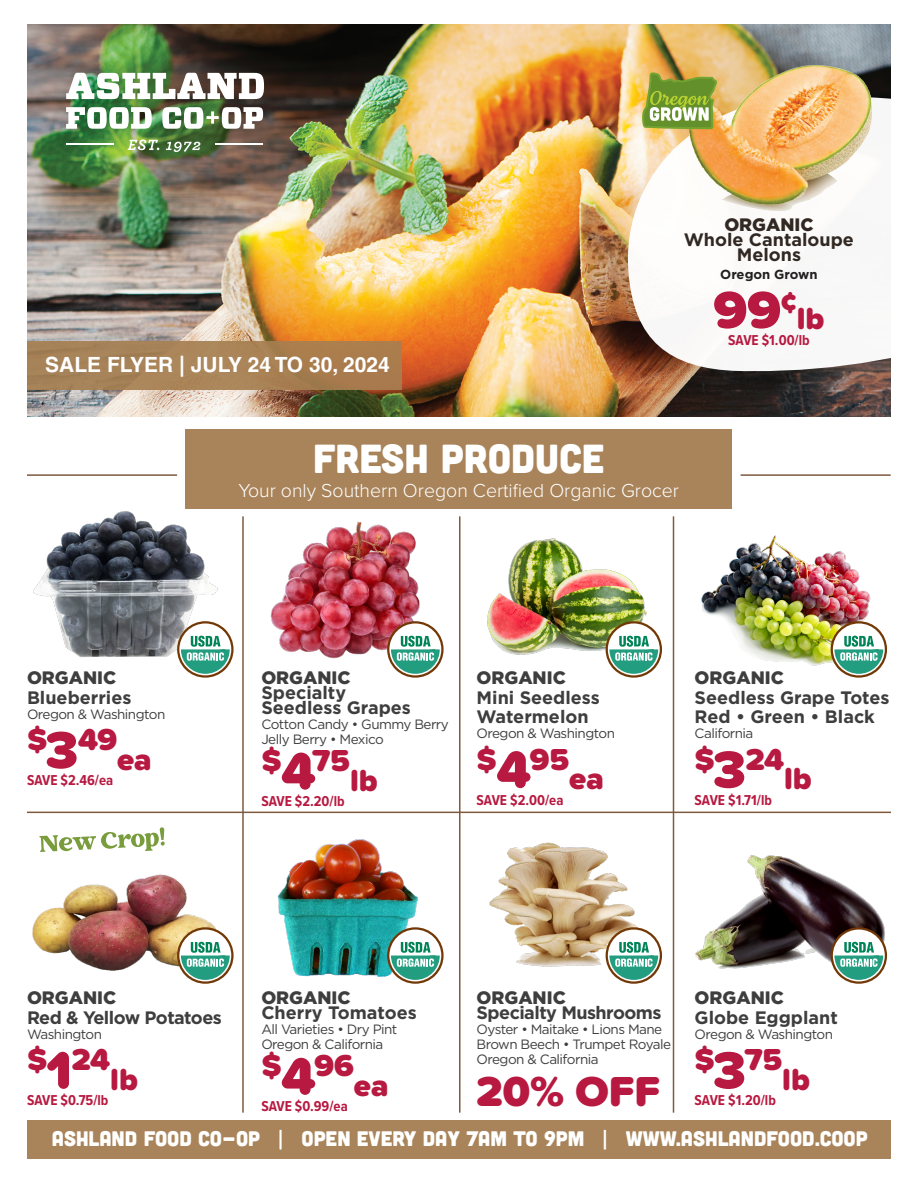
<style>
.page{position:relative;width:918px;height:1188px;background:#fff}
.page>*{position:absolute;margin:0;border:0;box-sizing:border-box;transform-origin:0 0}
.t1{font:900 54px "Proxima Soft";color:#b71940}
.t2{font:900 43.5px "Proxima Soft";color:#b71940}
.t3{font:40.5px "Cubano";color:#fff}
.t4{font:900 31.5px "Proxima Soft";color:#b71940}
.t5{font:21px "Cubano";color:#fff}
.t6{font:700 21px "Helvetica LT Pro";color:#fff}
.t7{font:300 19.5px "Proxima Nova";color:#fff}
.t8{font:700 18px "Gotham";color:#3e3e3f}
.t9{font:900 18px "Gotham";color:#3e3e3f}
.t10{font:700 18px "Gotham";letter-spacing:-.03em;color:#3e3e3f}
.t11{font:700 18px/15px "Gotham";color:#312823;text-align:center}
.t12{font:700 14.85px "Proxima Nova Cond";color:#b71940}
.t13{font:13.5px "Gotham";letter-spacing:-.04em;color:#3e3e3f}
.t14{font:700 13.05px "Gotham";color:#231f20}
.s1{font-weight:900}
.s2{font-size:54px}
</style>
<div class="page">
<hr style="left:27px;top:812px;width:864px;height:1px;background:#7d593e">
<hr style="left:459px;top:516px;width:1px;height:597px;background:#7d593e">
<hr style="left:242px;top:516px;width:2px;height:597px;background:#7d593e">
<hr style="left:673px;top:516px;width:1px;height:597px;background:#7d593e">
<img style="left:27px;top:24px;width:864px;height:392px">
<img style="left:66px;top:73px;width:198px;height:26px">
<svg style="left:66px;top:107px;width:86px;height:22px"></svg>
<svg style="left:162px;top:107px;width:101px;height:22px"></svg>
<svg style="left:128px;top:140px;width:31px;height:10px"></svg>
<svg style="left:166px;top:142px;width:34px;height:10px"></svg>
<hr style="left:66px;top:144px;width:48px;height:1px;background:#fff">
<hr style="left:215px;top:144px;width:48px;height:1px;background:#fff">
<div style="left:27px;top:341px;width:375px;height:49px;background:#a67f51"></div>
<svg style="left:628px;top:95px;width:263px;height:276px"></svg>
<img style="left:671px;top:53px;width:217px;height:164px">
<svg style="left:642px;top:72px;width:75px;height:57px;background:#96aa50"></svg>
<hr style="left:27px;top:474px;width:150px;height:2px;background:#7d593e">
<hr style="left:741px;top:474px;width:150px;height:2px;background:#7d593e">
<img style="left:270px;top:521px;width:150px;height:138px">
<img style="left:701px;top:535px;width:187px;height:131px">
<img style="left:487px;top:538px;width:160px;height:117px">
<img style="left:33px;top:503px;width:185px;height:154px">
<img style="left:32px;top:874px;width:183px;height:97px">
<img style="left:277px;top:839px;width:142px;height:138px">
<img style="left:489px;top:842px;width:148px;height:125px">
<img style="left:695px;top:855px;width:193px;height:114px">
<svg style="left:177px;top:621px;width:57px;height:57px"></svg>
<svg style="left:177px;top:927px;width:57px;height:57px"></svg>
<svg style="left:606px;top:621px;width:56px;height:57px"></svg>
<svg style="left:606px;top:927px;width:56px;height:57px"></svg>
<svg style="left:387px;top:621px;width:57px;height:57px"></svg>
<svg style="left:387px;top:927px;width:57px;height:57px"></svg>
<svg style="left:831px;top:621px;width:56px;height:57px"></svg>
<svg style="left:831px;top:927px;width:56px;height:57px"></svg>
<svg style="left:39px;top:827px;width:126px;height:25px"></svg>
<div style="left:186px;top:430px;width:546px;height:79px;background:#a9845a"></div>
<div style="left:27px;top:1121px;width:863px;height:38px;background:#a9845a"></div>
<p class="t6" style="left:45px;top:352px;width:346px">SALE FLYER | JULY 24 TO 30, 2024</p>
<p class="t11" style="left:684px;top:217px;width:172px"><span class="s1">ORGANIC<br></span>Whole Cantaloupe<br>Melons</p>
<p class="t14" style="left:720px;top:265px;width:99px">Oregon Grown</p>
<p class="t1" style="left:714px;top:269px;width:85px">99<sup>¢</sup></p>
<p class="t4" style="left:797px;top:295px;width:29px">lb</p>
<p class="t12" style="left:728px;top:329px;width:83px">SAVE $1.00/lb</p>
<p class="t9" style="left:27px;top:665px;width:91px">ORGANIC</p>
<p class="t8" style="left:27px;top:685px;width:106px">Blueberries</p>
<p class="t13" style="left:27px;top:705px;width:140px">Oregon &amp; Washington</p>
<p class="t4" style="left:27px;top:715px;width:92px">$<span class="s2">3</span>49</p>
<p class="t4" style="left:117px;top:735px;width:36px">ea</p>
<p class="t12" style="left:27px;top:769px;width:88px">SAVE $2.46/ea</p>
<p class="t3" style="left:313px;top:433px;width:293px">FRESH PRODUCE</p>
<p class="t7" style="left:239px;top:476px;width:442px">Your only Southern Oregon Certified Organic Grocer</p>
<p class="t9" style="left:261px;top:665px;width:91px">ORGANIC</p>
<p class="t8" style="left:261px;top:681px;width:86px">Specialty</p>
<p class="t8" style="left:261px;top:696px;width:151px">Seedless Grapes</p>
<p class="t13" style="left:261px;top:716px;width:189px">Cotton Candy • Gummy Berry</p>
<p class="t13" style="left:261px;top:731px;width:124px">Jelly Berry • Mexico</p>
<p class="t4" style="left:261px;top:736px;width:90px">$<span class="s2">4</span>75</p>
<p class="t4" style="left:350px;top:756px;width:29px">lb</p>
<p class="t9" style="left:477px;top:665px;width:91px">ORGANIC</p>
<p class="t8" style="left:477px;top:685px;width:125px">Mini Seedless</p>
<p class="t8" style="left:477px;top:705px;width:113px">Watermelon</p>
<p class="t13" style="left:477px;top:725px;width:140px">Oregon &amp; Washington</p>
<p class="t4" style="left:477px;top:735px;width:94px">$<span class="s2">4</span>95</p>
<p class="t4" style="left:569px;top:754px;width:36px">ea</p>
<p class="t9" style="left:695px;top:665px;width:91px">ORGANIC</p>
<p class="t8" style="left:695px;top:685px;width:196px">Seedless Grape Totes</p>
<p class="t8" style="left:695px;top:705px;width:182px">Red • Green • Black</p>
<p class="t13" style="left:695px;top:725px;width:60px">California</p>
<p class="t4" style="left:695px;top:735px;width:91px">$<span class="s2">3</span>24</p>
<p class="t4" style="left:784px;top:754px;width:29px">lb</p>
<p class="t12" style="left:261px;top:790px;width:85px">SAVE $2.20/lb</p>
<p class="t12" style="left:477px;top:789px;width:88px">SAVE $2.00/ea</p>
<p class="t12" style="left:695px;top:789px;width:79px">SAVE $1.71/lb</p>
<p class="t9" style="left:27px;top:986px;width:91px">ORGANIC</p>
<p class="t10" style="left:27px;top:1006px;width:196px">Red &amp; Yellow Potatoes</p>
<p class="t13" style="left:27px;top:1025px;width:77px">Washington</p>
<p class="t4" style="left:27px;top:1036px;width:85px">$<span class="s2">1</span>24</p>
<p class="t9" style="left:261px;top:986px;width:91px">ORGANIC</p>
<p class="t8" style="left:261px;top:1001px;width:157px">Cherry Tomatoes</p>
<p class="t13" style="left:261px;top:1021px;width:138px">All Varieties • Dry Pint</p>
<p class="t13" style="left:261px;top:1036px;width:124px">Oregon &amp; California</p>
<p class="t4" style="left:261px;top:1042px;width:94px">$<span class="s2">4</span>96</p>
<p class="t9" style="left:477px;top:986px;width:91px">ORGANIC</p>
<p class="t10" style="left:477px;top:1001px;width:186px">Specialty Mushrooms</p>
<p class="t13" style="left:477px;top:1021px;width:187px">Oyster • Maitake • Lions Mane</p>
<p class="t13" style="left:477px;top:1036px;width:196px">Brown Beech • Trumpet Royale</p>
<p class="t13" style="left:477px;top:1051px;width:124px">Oregon &amp; California</p>
<p class="t2" style="left:477px;top:1058px;width:185px">20% OFF</p>
<p class="t9" style="left:695px;top:986px;width:91px">ORGANIC</p>
<p class="t8" style="left:695px;top:1006px;width:145px">Globe Eggplant</p>
<p class="t13" style="left:695px;top:1025px;width:140px">Oregon &amp; Washington</p>
<p class="t4" style="left:695px;top:1036px;width:89px">$<span class="s2">3</span>75</p>
<p class="t4" style="left:110px;top:1055px;width:29px">lb</p>
<p class="t4" style="left:782px;top:1055px;width:29px">lb</p>
<p class="t4" style="left:354px;top:1061px;width:36px">ea</p>
<p class="t12" style="left:27px;top:1089px;width:83px">SAVE $0.75/lb</p>
<p class="t12" style="left:695px;top:1089px;width:83px">SAVE $1.20/lb</p>
<p class="t5" style="left:52px;top:1126px;width:817px">ASHLAND FOOD CO-OP | OPEN EVERY DAY 7AM TO 9PM | WWW.ASHLANDFOOD.COOP</p>
<p class="t12" style="left:261px;top:1095px;width:88px">SAVE $0.99/ea</p>
</div>
